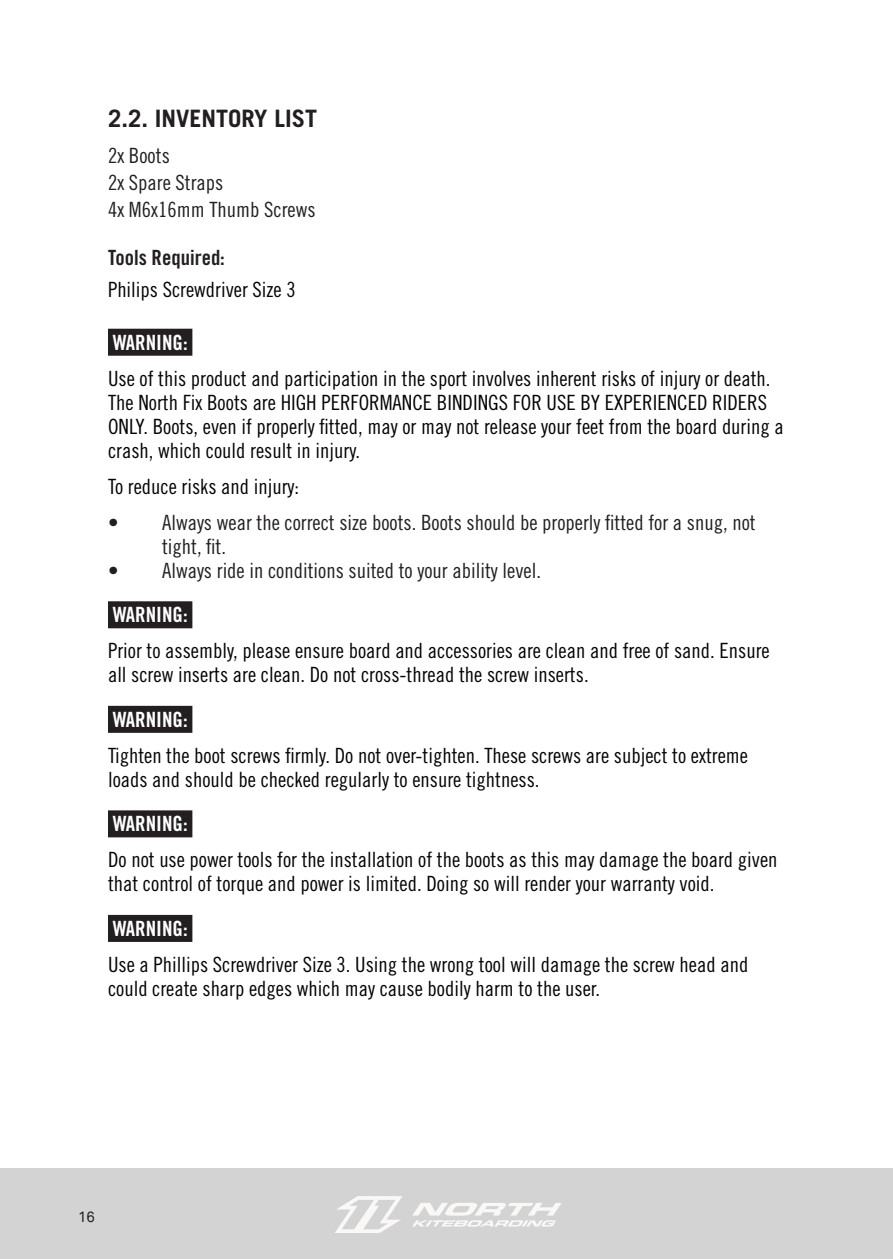
<style>
.page{position:relative;width:893px;height:1259px;background:#fff}
.page>*{position:absolute;margin:0;border:0;box-sizing:border-box;transform-origin:0 0}
.CONTENT{font:700 24px "Trade Gothic";color:#231f20}
.CONTENT-2{font:21px/24px "Trade Gothic LT Std Cn 18";color:#040503}
.CONTENT-3{font:21px/24px "Trade Gothic LT Std Cn 18";color:#231f20}
.CONTENT-4{font:21px "Trade Gothic LT Std Bd Cn 20";color:#fff}
.CONTENT-5{font:21px "Trade Gothic LT Std Bd Cn 20";color:#231f20}
.CONTENT-6{font:15px "Akkurat";color:#231f20}
</style>
<div class="page">
<div style="left:108px;top:329px;width:84px;height:27px;background:#231f20"></div>
<div style="left:108px;top:601px;width:84px;height:27px;background:#231f20"></div>
<div style="left:108px;top:706px;width:84px;height:27px;background:#231f20"></div>
<div style="left:108px;top:810px;width:84px;height:27px;background:#231f20"></div>
<div style="left:108px;top:915px;width:84px;height:27px;background:#231f20"></div>
<div style="left:0;top:1168px;width:893px;height:91px;background:#d3d3d3"></div>
<svg style="left:335px;top:1196px;width:67px;height:37px"></svg>
<svg style="left:412px;top:1203px;width:149px;height:23px"></svg>
<p class="CONTENT" style="left:108px;top:103px;width:210px">2.2. INVENTORY LIST</p>
<p class="CONTENT-3" style="left:108px;top:143px;width:63px">2x Boots</p>
<p class="CONTENT-3" style="left:108px;top:170px;width:117px">2x Spare Straps</p>
<p class="CONTENT-3" style="left:108px;top:197px;width:209px">4x M6x16mm Thumb Screws</p>
<p class="CONTENT-5" style="left:108px;top:244px;width:118px">Tools Required:</p>
<p class="CONTENT-2" style="left:108px;top:277px;width:189px">Philips Screwdriver Size 3</p>
<p class="CONTENT-4" style="left:113px;top:329px;width:77px">WARNING:</p>
<p class="CONTENT-2" style="left:108px;top:366px;width:677px">Use of this product and participation in the sport involves inherent risks of injury or death.<br>The North Fix Boots are HIGH PERFORMANCE BINDINGS FOR USE BY EXPERIENCED RIDERS ONLY. Boots, even if properly fitted, may or may not release your feet from the board during a crash, which could result in injury.</p>
<p class="CONTENT-2" style="left:108px;top:474px;width:193px">To reduce risks and injury:</p>
<p class="CONTENT-3" style="left:162px;top:510px;width:595px;text-indent:-54px">• Always wear the correct size boots. Boots should be properly fitted for a snug, not tight, fit.</p>
<p class="CONTENT-3" style="left:108px;top:558px;width:435px">• Always ride in conditions suited to your ability level.</p>
<p class="CONTENT-4" style="left:113px;top:602px;width:77px">WARNING:</p>
<p class="CONTENT-2" style="left:108px;top:638px;width:663px">Prior to assembly, please ensure board and accessories are clean and free of sand. Ensure all screw inserts are clean. Do not cross-thread the screw inserts.</p>
<p class="CONTENT-4" style="left:113px;top:706px;width:77px">WARNING:</p>
<p class="CONTENT-2" style="left:108px;top:743px;width:642px">Tighten the boot screws firmly. Do not over-tighten. These screws are subject to extreme loads and should be checked regularly to ensure tightness.</p>
<p class="CONTENT-4" style="left:113px;top:811px;width:77px">WARNING:</p>
<p class="CONTENT-2" style="left:108px;top:847px;width:671px">Do not use power tools for the installation of the boots as this may damage the board given that control of torque and power is limited. Doing so will render your warranty void.</p>
<p class="CONTENT-4" style="left:113px;top:915px;width:77px">WARNING:</p>
<p class="CONTENT-2" style="left:108px;top:952px;width:642px">Use a Phillips Screwdriver Size 3. Using the wrong tool will damage the screw head and could create sharp edges which may cause bodily harm to the user.</p>
<p class="CONTENT-6" style="left:78px;top:1207px;width:18px">16</p>
</div>
